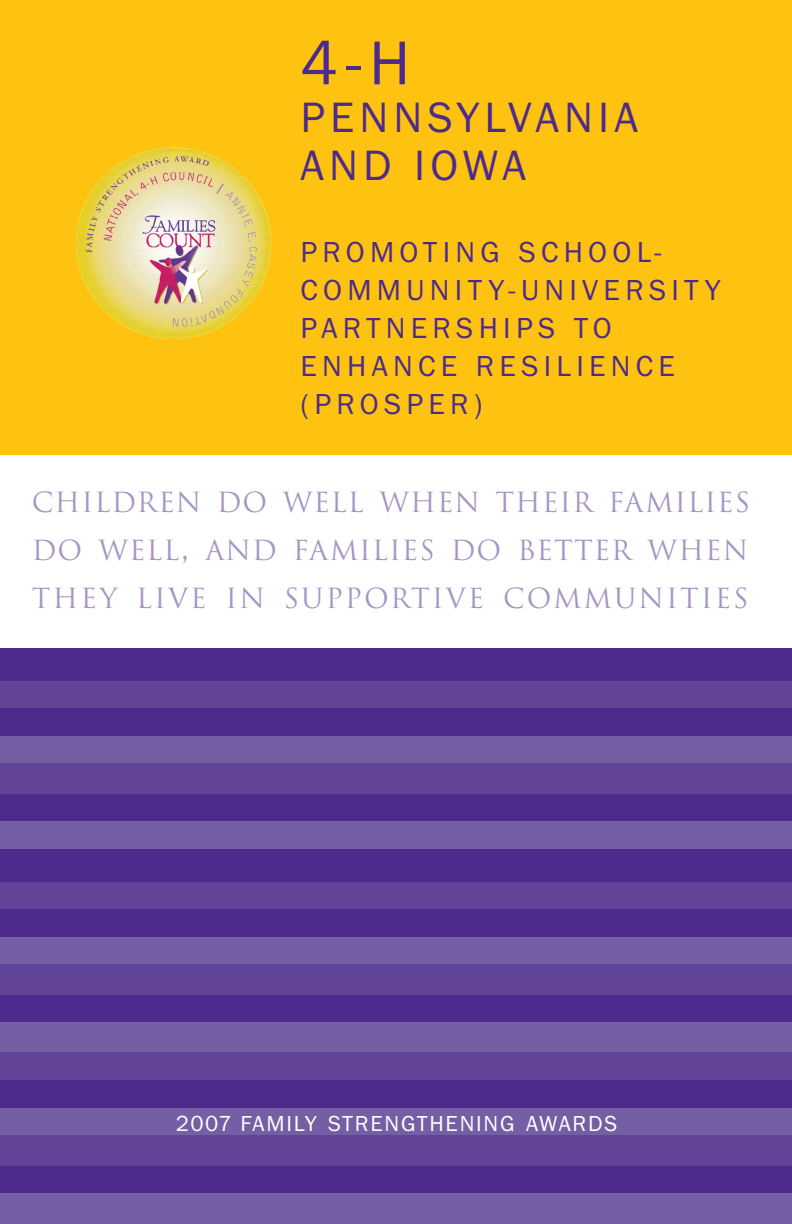
<style>
.page{position:relative;width:792px;height:1224px;background:#fff}
.page>*{position:absolute;margin:0;border:0;box-sizing:border-box;transform-origin:0 0}
.t1{font:64px "Franklin Gothic";color:#4d2b8c}
.t2{font:44px/48px "Franklin Gothic";letter-spacing:.115em;color:#4d2b8c}
.t3{font:30px/38px "Franklin Gothic";letter-spacing:.175em;color:#4d2b8c}
.t4{font:27px/48px "Trajan Pro";letter-spacing:.075em;color:#a595c5;text-align:justify}
.t5{font:22.4px "Franklin Gothic";letter-spacing:.08em;color:#fff}
.s1{font-size:36px}
.s2{font-size:22.6px}
</style>
<div class="page">
<div style="left:0;top:648px;width:792px;height:34px;background:#4d2b8c"></div>
<div style="left:0;top:0;width:792px;height:455px;background:#fec210"></div>
<div style="left:0;top:681px;width:792px;height:30px;background:#614497"></div>
<div style="left:0;top:708px;width:792px;height:30px;background:#4d2b8c"></div>
<div style="left:0;top:736px;width:792px;height:30px;background:#765ea5"></div>
<div style="left:0;top:763px;width:792px;height:29px;background:#614497"></div>
<div style="left:0;top:794px;width:792px;height:30px;background:#4d2b8c"></div>
<div style="left:0;top:822px;width:792px;height:30px;background:#765ea5"></div>
<div style="left:0;top:764px;width:792px;height:30px;background:#614497"></div>
<img style="left:76px;top:148px;width:195px;height:191px">
<div style="left:0;top:849px;width:792px;height:34px;background:#4d2b8c"></div>
<div style="left:0;top:882px;width:792px;height:31px;background:#614497"></div>
<div style="left:0;top:909px;width:792px;height:30px;background:#4d2b8c"></div>
<div style="left:0;top:937px;width:792px;height:30px;background:#765ea5"></div>
<div style="left:0;top:995px;width:792px;height:30px;background:#4d2b8c"></div>
<div style="left:0;top:1023px;width:792px;height:30px;background:#765ea5"></div>
<div style="left:0;top:965px;width:792px;height:30px;background:#614497"></div>
<div style="left:0;top:1052px;width:792px;height:32px;background:#614497"></div>
<div style="left:0;top:1080px;width:792px;height:30px;background:#4d2b8c"></div>
<div style="left:0;top:1108px;width:792px;height:30px;background:#765ea5"></div>
<div style="left:0;top:1166px;width:792px;height:30px;background:#4d2b8c"></div>
<div style="left:0;top:1194px;width:792px;height:30px;background:#765ea5"></div>
<div style="left:0;top:1136px;width:792px;height:30px;background:#614497"></div>
<h1 class="t1" style="left:300px;top:25px;width:111px">4-H</h1>
<h2 class="t2" style="left:300px;top:93px;width:339px">PENNSYLVANIA<br>AND IOWA</h2>
<p class="t3" style="left:300px;top:233px;width:422px">PROMOTING SCHOOL-<br>COMMUNITY-UNIVERSITY<br>PARTNERSHIPS TO<br>ENHANCE RESILIENCE (PROSPER)</p>
<p class="t4" style="left:32px;top:482px;width:720px">CHILDREN DO WELL WHEN THEIR FAMILIES DO WELL<span class="s1">,</span> AND FAMILIES DO BETTER WHEN THEY LIVE IN SUPPORTIVE COMMUNITIES</p>
<p class="t5" style="left:176px;top:1110px;width:443px"><span class="s2">2007</span> FAMILY STRENGTHENING AWARDS</p>
</div>
